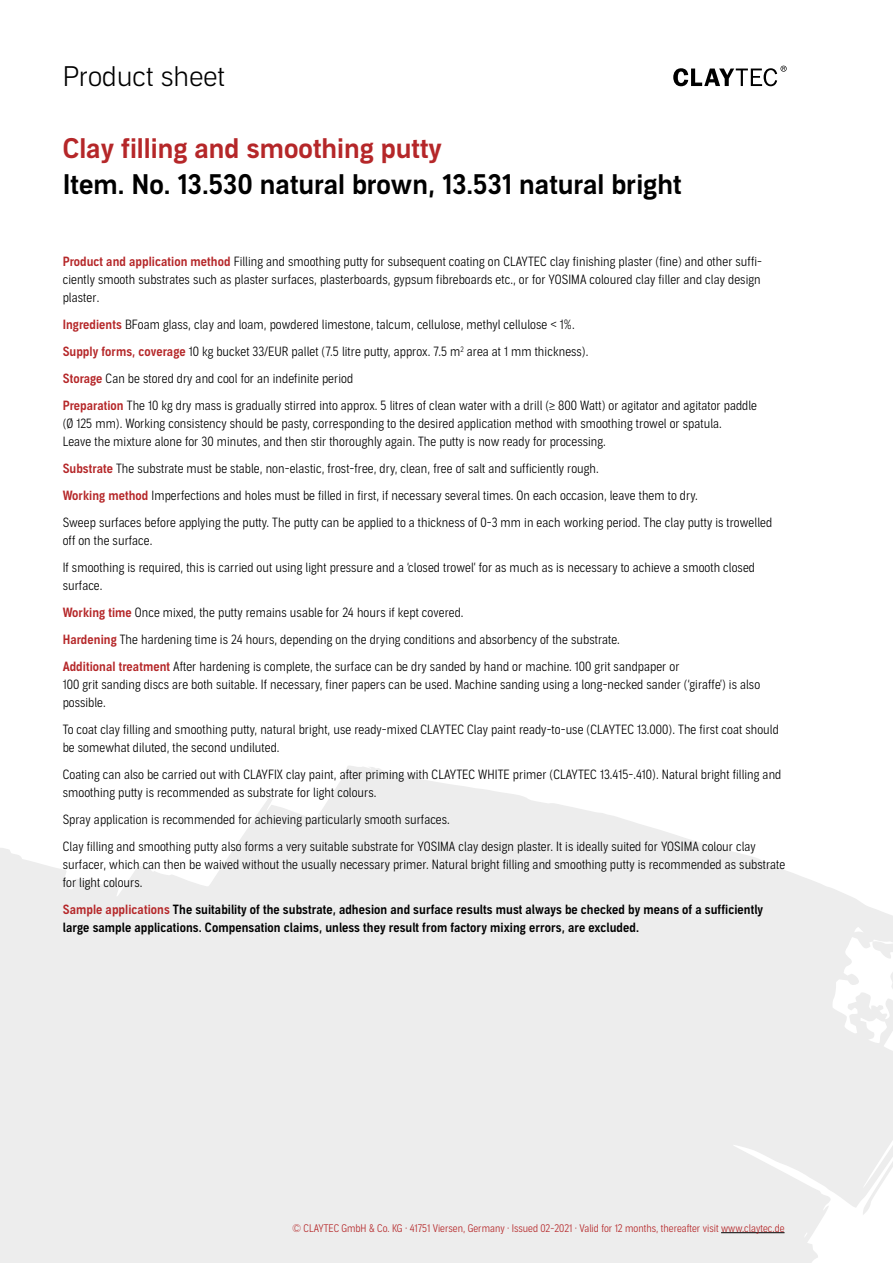
<style>
.page{position:relative;width:893px;height:1263px;background:#fff}
.page>*{position:absolute;margin:0;border:0;box-sizing:border-box;transform-origin:0 0}
.t1{font:27px "Aago Sm";color:#000}
.t2{font:27px "Aago Sm";color:#b52729}
.t3{font:300 27px "Aago";color:#000}
.t4{font:300 12.75px/27px "Aago Condensed";letter-spacing:.005em;color:#000}
.t5{font:12.75px/18px "Aago Condensed Sm";letter-spacing:.005em;color:#000}
.t6{font:300 10.5px "Aago Condensed";color:#b52729}
.s1{font-family:"Aago Condensed Sm";font-weight:400;color:#b52729}
.s2{color:#b52729}
</style>
<div class="page">
<svg style="left:0;top:766px;width:893px;height:496px;fill:#ededed"></svg>
<hr style="left:721px;top:1232px;width:63px;height:1px;background:#000">
<svg style="left:673px;top:66px;width:114px;height:20px"></svg>
<h1 class="t3" style="left:63px;top:61px;width:164px">Product sheet</h1>
<h1 class="t2" style="left:63px;top:133px;width:381px">Clay filling and smoothing putty</h1>
<h1 class="t1" style="left:63px;top:169px;width:620px">Item. No. 13.530 natural brown, 13.531 natural bright</h1>
<p class="t4" style="left:63px;top:253px;width:701px;line-height:18px;text-align:justify"><span class="s1">Product and application method</span> Filling and smoothing putty for subsequent coating on CLAYTEC clay finishing plaster (fine) and other suffi&shy;ciently smooth substrates such as plaster surfaces, plasterboards, gypsum fibreboards etc., or for YOSIMA coloured clay filler and clay design plaster.</p>
<p class="t4" style="left:63px;top:312px;width:696px"><span class="s1">Ingredients</span> BFoam glass, clay and loam, powdered limestone, talcum, cellulose, methyl cellulose &lt; 1%.<br><span class="s1">Supply forms, coverage</span> 10 kg bucket 33/EUR pallet (7.5 litre putty, approx. 7.5 m<sup>2</sup> area at 1 mm thickness).<br><span class="s1">Storage</span> Can be stored dry and cool for an indefinite period<br><span class="s1">Preparation</span> The 10 kg dry mass is gradually stirred into approx. 5 litres of clean water with a drill (≥ 800 Watt) or agitator and agitator paddle</p>
<p class="t4" style="left:63px;top:415px;width:661px;line-height:18px">(Ø 125 mm). Working consistency should be pasty, corresponding to the desired application method with smoothing trowel or spatula.<br>Leave the mixture alone for 30 minutes, and then stir thoroughly again. The putty is now ready for processing.</p>
<p class="t4" style="left:63px;top:456px;width:711px"><span class="s1">Substrate</span> The substrate must be stable, non-elastic, frost-free, dry, clean, free of salt and sufficiently rough.<br><span class="s1">Working method</span> Imperfections and holes must be filled in first, if necessary several times. On each occasion, leave them to dry.<br>Sweep surfaces before applying the putty. The putty can be applied to a thickness of 0-3 mm in each working period. The clay putty is trowelled</p>
<p class="t4" style="left:63px;top:528px;width:694px">off on the surface.<br>If smoothing is required, this is carried out using light pressure and a ‘closed trowel’ for as much as is necessary to achieve a smooth closed</p>
<p class="t4" style="left:63px;top:573px;width:618px">surface.<br><span class="s1">Working time</span> Once mixed, the putty remains usable for 24 hours if kept covered.<br><span class="s1">Hardening</span> The hardening time is 24 hours, depending on the drying conditions and absorbency of the substrate.<br><span class="s1">Additional treatment</span> After hardening is complete, the surface can be dry sanded by hand or machine. 100 grit sandpaper or</p>
<p class="t4" style="left:63px;top:676px;width:699px;line-height:18px">100 grit sanding discs are both suitable. If necessary, finer papers can be used. Machine sanding using a long-necked sander (‘giraffe’) is also possible.</p>
<p class="t4" style="left:63px;top:721px;width:718px;line-height:18px">To coat clay filling and smoothing putty, natural bright, use ready-mixed CLAYTEC Clay paint ready-to-use (CLAYTEC 13.000). The first coat should be somewhat diluted, the second undiluted.</p>
<p class="t4" style="left:63px;top:766px;width:720px;line-height:18px">Coating can also be carried out with CLAYFIX clay paint, after priming with CLAYTEC WHITE primer (CLAYTEC 13.415-.410). Natural bright filling and smoothing putty is recommended as substrate for light colours.</p>
<p class="t4" style="left:63px;top:807px;width:695px">Spray application is recommended for achieving particularly smooth surfaces.<br>Clay filling and smoothing putty also forms a very suitable substrate for YOSIMA clay design plaster. It is ideally suited for YOSIMA colour clay</p>
<p class="t4" style="left:63px;top:856px;width:724px;line-height:18px">surfacer, which can then be waived without the usually necessary primer. Natural bright filling and smoothing putty is recommended as substrate for light colours.</p>
<p class="t5" style="left:63px;top:901px;width:702px"><span class="s2">Sample applications</span> The suitability of the substrate, adhesion and surface results must always be checked by means of a sufficiently large sample applications. Compensation claims, unless they result from factory mixing errors, are excluded.</p>
<p class="t6" style="left:293px;top:1222px;width:493px">© CLAYTEC GmbH &amp; Co. KG · 41751 Viersen, Germany · Issued 02-2021 · Valid for 12 months, thereafter visit www.claytec.de</p>
</div>
